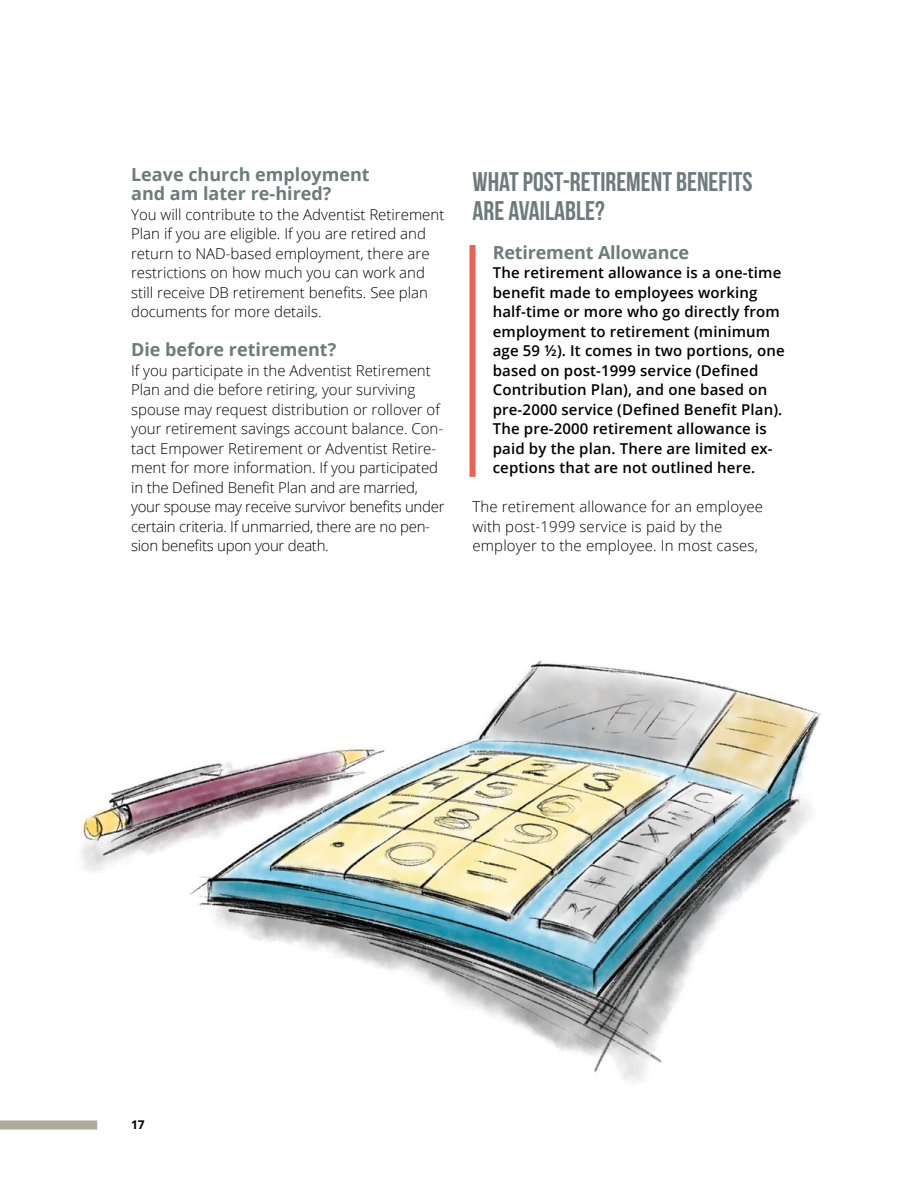
<style>
.page{position:relative;width:918px;height:1188px;background:#fff}
.page>*{position:absolute;margin:0;border:0;box-sizing:border-box;transform-origin:0 0}
.t1{font:27px/29.2px "Bebas Neue";color:#6d7b7c}
.t2{font:700 18px/19.5px "Open Sans";color:#6d7b7c}
.t3{font:300 15px/19.5px "Open Sans";color:#000}
.t4{font:600 15px/19.5px "Open Sans";letter-spacing:.01em;color:#000}
.t5{font:700 12px "Open Sans";color:#000}
</style>
<div class="page">
<img style="left:81px;top:660px;width:740px;height:469px">
<div style="left:0;top:1120px;width:97px;height:10px;background:#aeab9d"></div>
<div style="left:470px;top:245px;width:6px;height:232px;background:#e86350"></div>
<p class="t2" style="left:131px;top:164px;width:240px">Leave church employment and am later re-hired?</p>
<p class="t3" style="left:131px;top:204px;width:315px">You will contribute to the Adventist Retirement Plan if you are eligible. If you are retired and return to NAD-based employment, there are restrictions on how much you can work and still receive DB retirement benefits. See plan documents for more details.</p>
<p class="t2" style="left:131px;top:340px;width:207px">Die before retirement?</p>
<p class="t3" style="left:131px;top:360px;width:315px">If you participate in the Adventist Retirement Plan and die before retiring, your surviving spouse may request distribution or rollover of your retirement savings account balance. Con&shy;tact Empower Retirement or Adventist Retire&shy;ment for more information. If you participated in the Defined Benefit Plan and are married, your spouse may receive survivor benefits under certain criteria. If unmarried, there are no pen&shy;sion benefits upon your death.</p>
<h1 class="t1" style="left:472px;top:166px;width:282px">WHAT POST-RETIREMENT BENEFITS<br>ARE AVAILABLE?</h1>
<p class="t2" style="left:493px;top:242px;width:198px">Retirement Allowance</p>
<p class="t4" style="left:493px;top:263px;width:293px">The retirement allowance is a one-time benefit made to employees working half-time or more who go directly from employment to retirement (minimum age 59 ½). It comes in two portions, one based on post-1999 service (Defined Contribution Plan), and one based on pre-2000 service (Defined Benefit Plan).<br>The pre-2000 retirement allowance is paid by the plan. There are limited ex&shy;ceptions that are not outlined here.</p>
<p class="t3" style="left:472px;top:497px;width:292px">The retirement allowance for an employee with post-1999 service is paid by the employer to the employee. In most cases,</p>
<p class="t5" style="left:131px;top:1116px;width:15px">17</p>
</div>
